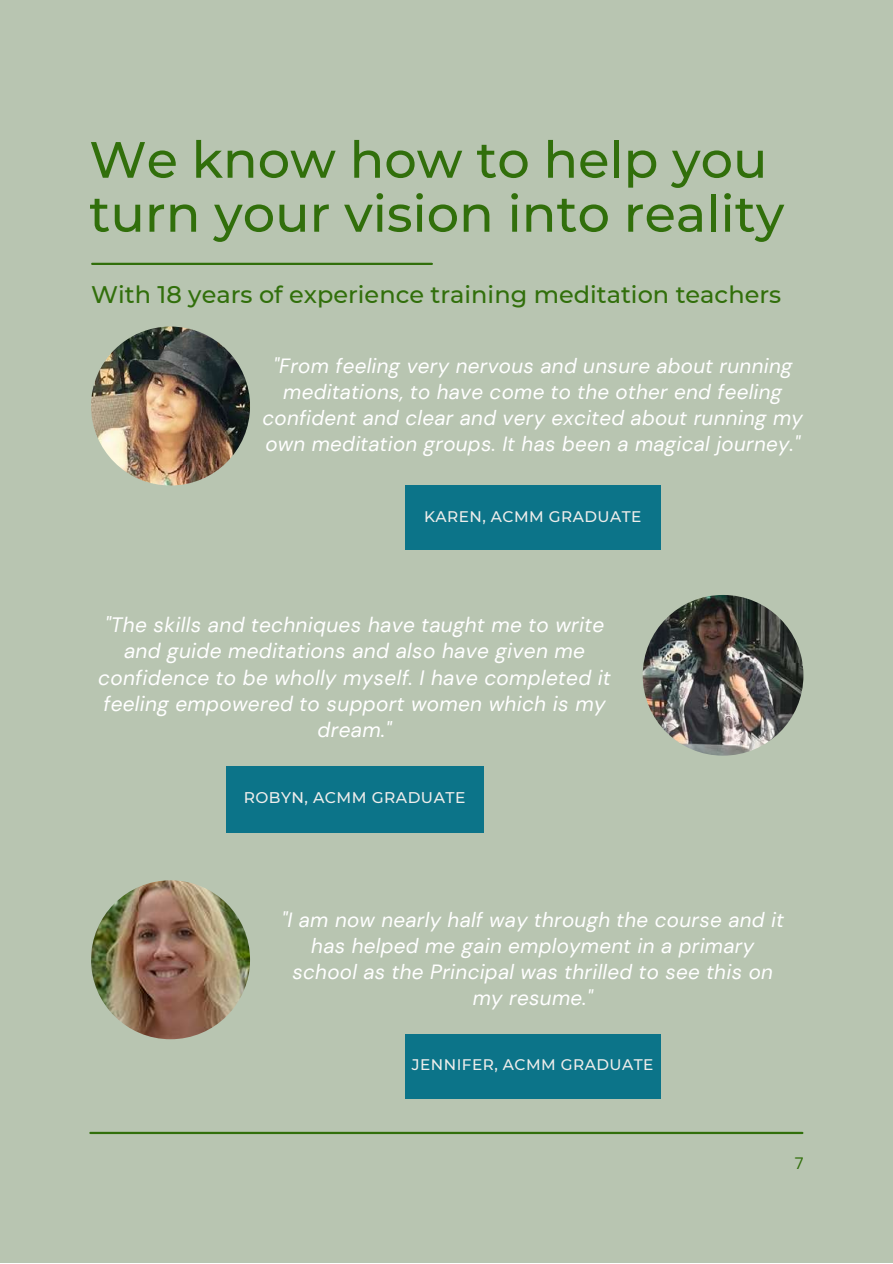
<style>
.page{position:relative;width:893px;height:1264px;background:#fff}
.page>*{position:absolute;margin:0;border:0;box-sizing:border-box;transform-origin:0 0}
.t1{font:500 51px/54px "Montserrat";color:#316f0b}
.t2{font:500 24px "Montserrat";color:#316f0b}
.t3{font:italic 20.85px/26.1px "DM Sans";letter-spacing:.015em;color:#fff;text-align:center}
.t4{font:italic 20.55px/25.8px "DM Sans";letter-spacing:.015em;color:#fff;text-align:center}
.t5{font:16.5px "DM Sans";color:#316f0b}
.t6{font:500 15.45px "Montserrat";letter-spacing:.03em;color:#eeedeb}
.t7{font:500 15.3px "Montserrat";letter-spacing:.03em;color:#eeedeb}
</style>
<div class="page">
<div style="left:0;top:0;width:892px;height:1262px;background:#b8c5b1"></div>
<hr style="left:90px;top:1131px;width:712px;height:3px;background:#316f0b">
<hr style="left:92px;top:263px;width:340px;height:2px;background:#316f0b">
<div style="left:405px;top:485px;width:255px;height:64px;background:#0c7489"></div>
<img style="left:91px;top:326px;width:159px;height:159px;border-radius:50%">
<div style="left:226px;top:766px;width:257px;height:66px;background:#0c7489"></div>
<img style="left:642px;top:595px;width:161px;height:160px;border-radius:50%">
<div style="left:405px;top:1034px;width:255px;height:64px;background:#0c7489"></div>
<img style="left:91px;top:880px;width:159px;height:159px;border-radius:50%">
<h1 class="t1" style="left:89px;top:132px;width:696px">We know how to help you turn your vision into reality</h1>
<p class="t2" style="left:91px;top:280px;width:691px">With 18 years of experience training meditation teachers</p>
<p class="t4" style="left:262px;top:353px;width:542px">"From feeling very nervous and unsure about running meditations, to have come to the other end feeling confident and clear and very excited about running my own meditation groups. It has been a magical journey."</p>
<p class="t7" style="left:424px;top:506px;width:219px">KAREN, ACMM GRADUATE</p>
<p class="t3" style="left:98px;top:612px;width:514px">"The skills and techniques have taught me to write and guide meditations and also have given me confidence to be wholly myself. I have completed it feeling empowered to support women which is my dream."</p>
<p class="t6" style="left:244px;top:788px;width:223px">ROBYN, ACMM GRADUATE</p>
<p class="t4" style="left:281px;top:907px;width:504px">"I am now nearly half way through the course and it has helped me gain employment in a primary school as the Principal was thrilled to see this on my resume."</p>
<p class="t7" style="left:412px;top:1055px;width:243px">JENNIFER, ACMM GRADUATE</p>
<p class="t5" style="left:794px;top:1152px;width:10px">7</p>
</div>
